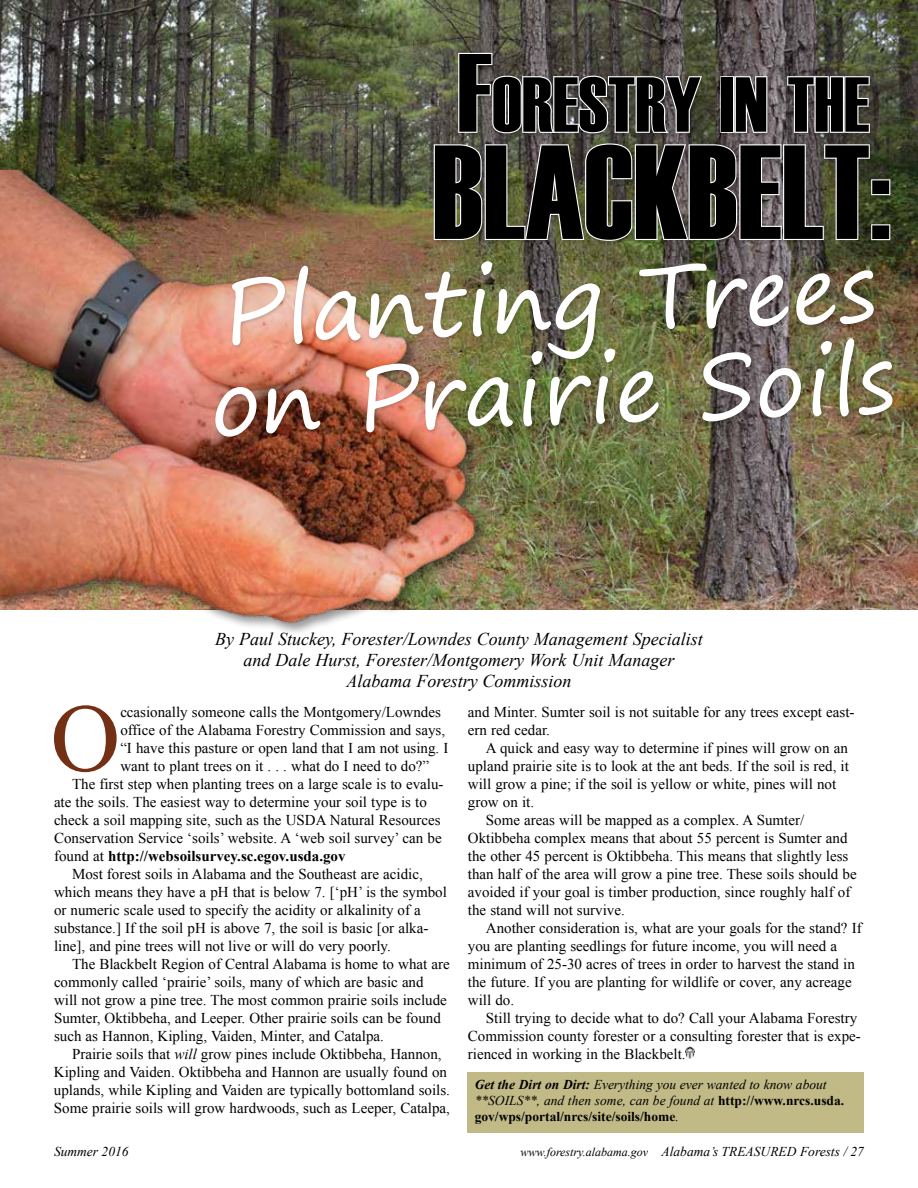
<style>
.page{position:relative;width:918px;height:1188px;background:#fff}
.page>*{position:absolute;margin:0;border:0;box-sizing:border-box;transform-origin:0 0}
.t1{font:133.5px "Haettenschweiler";color:#000}
.t2{font:96.6px "Times New Roman";color:#733015}
.t3{font:90px/91.5px "Segoe Print";color:#fff}
.t4{font:77.7px "Haettenschweiler";color:#000}
.t5{font:italic 18px/21px "Times New Roman";color:#000;text-align:center}
.t6{font:15px/18px "Times New Roman";color:#000}
.t7{font:700 15px "Times New Roman";color:#000}
.t8{font:italic 13.5px/16.2px "Times New Roman";color:#000}
.s1{font-size:111px}
.s2{font-weight:400}
.s3{font-style:italic}
.s4{font-weight:700}
.s5{font-weight:700;font-style:normal}
.s6{font-size:12px}
</style>
<div class="page">
<img style="left:0;top:0;width:918px;height:609px">
<img style="left:0;top:170px;width:569px;height:462px">
<div style="left:432px;top:142px;width:463px;height:104px;background:#000;opacity:.2"></div>
<svg style="left:433px;top:142px;width:458px;height:100px;background:#656557"></svg>
<svg style="left:686px;top:1046px;width:9px;height:13px"></svg>
<div style="left:214px;top:260px;width:684px;height:182px;background:#000;opacity:.2"></div>
<div style="left:457px;top:51px;width:418px;height:87px;background:#000;opacity:.2"></div>
<svg style="left:457px;top:52px;width:247px;height:82px;background:#6b6964"></svg>
<div style="left:720px;top:76px;width:15px;height:57px;border:2px solid #fff"></div>
<svg style="left:734px;top:75px;width:35px;height:59px"></svg>
<svg style="left:786px;top:75px;width:85px;height:59px"></svg>
<div style="left:468px;top:1072px;width:396px;height:61px;background:#c1ba86"></div>
<h3 class="t4" style="left:457px;top:52px;width:413px"><span class="s1">F</span>ORESTRY IN THE</h3>
<h1 class="t1" style="left:433px;top:102px;width:460px">BLACKBELT:</h1>
<h3 class="t3" style="left:205px;top:264px;width:687px;rotate:-2deg">Planting Trees on Prairie Soils</h3>
<p class="t5" style="left:215px;top:628px;width:489px">By Paul Stuckey, Forester/Lowndes County Management Specialist and Dale Hurst, Forester/Montgomery Work Unit Manager<br>Alabama Forestry Commission</p>
<h2 class="t2" style="left:51px;top:673px;width:71px">O</h2>
<p class="t6" style="left:120px;top:702px;width:322px">ccasionally someone calls the Montgomery/Lowndes</p>
<p class="t6" style="left:120px;top:720px;width:326px">office of the Alabama Forestry Commission and says,</p>
<p class="t6" style="left:120px;top:738px;width:330px">“I have this pasture or open land that I am not using. I</p>
<p class="t6" style="left:120px;top:756px;width:310px">want to plant trees on it . . . what do I need to do?”</p>
<p class="t6" style="left:72px;top:774px;width:373px">The first step when planting trees on a large scale is to evalu-</p>
<p class="t6" style="left:54px;top:792px;width:374px">ate the soils. The easiest way to determine your soil type is to</p>
<p class="t6" style="left:54px;top:810px;width:388px">check a soil mapping site, such as the USDA Natural Resources</p>
<p class="t6" style="left:54px;top:828px;width:389px">Conservation Service ‘soils’ website. A ‘web soil survey’ can be</p>
<p class="t7" style="left:54px;top:845px;width:293px"><span class="s2">found at</span> http://websoilsurvey.sc.egov.usda.gov</p>
<p class="t6" style="left:72px;top:864px;width:352px">Most forest soils in Alabama and the Southeast are acidic,</p>
<p class="t6" style="left:54px;top:882px;width:394px">which means they have a pH that is below 7. [‘pH’ is the symbol</p>
<p class="t6" style="left:54px;top:900px;width:368px">or numeric scale used to specify the acidity or alkalinity of a</p>
<p class="t6" style="left:54px;top:918px;width:376px">substance.] If the soil pH is above 7, the soil is basic [or alka-</p>
<p class="t6" style="left:54px;top:936px;width:338px">line], and pine trees will not live or will do very poorly.</p>
<p class="t6" style="left:72px;top:954px;width:379px">The Blackbelt Region of Central Alabama is home to what are</p>
<p class="t6" style="left:54px;top:972px;width:371px">commonly called ‘prairie’ soils, many of which are basic and</p>
<p class="t6" style="left:54px;top:990px;width:394px">will not grow a pine tree. The most common prairie soils include</p>
<p class="t6" style="left:54px;top:1008px;width:388px">Sumter, Oktibbeha, and Leeper. Other prairie soils can be found</p>
<p class="t6" style="left:54px;top:1026px;width:332px">such as Hannon, Kipling, Vaiden, Minter, and Catalpa.</p>
<p class="t6" style="left:72px;top:1044px;width:371px">Prairie soils that <span class="s3">will</span> grow pines include Oktibbeha, Hannon,</p>
<p class="t6" style="left:54px;top:1062px;width:395px">Kipling and Vaiden. Oktibbeha and Hannon are usually found on</p>
<p class="t6" style="left:54px;top:1080px;width:398px">uplands, while Kipling and Vaiden are typically bottomland soils.</p>
<p class="t6" style="left:54px;top:1098px;width:398px">Some prairie soils will grow hardwoods, such as Leeper, Catalpa,</p>
<p class="t6" style="left:468px;top:702px;width:388px">and Minter. Sumter soil is not suitable for any trees except east&shy;ern red cedar.</p>
<p class="t6" style="left:486px;top:738px;width:363px">A quick and easy way to determine if pines will grow on an</p>
<p class="t6" style="left:468px;top:756px;width:383px">upland prairie site is to look at the ant beds. If the soil is red, it</p>
<p class="t6" style="left:468px;top:774px;width:370px">will grow a pine; if the soil is yellow or white, pines will not</p>
<p class="t6" style="left:468px;top:792px;width:68px">grow on it.</p>
<p class="t6" style="left:486px;top:810px;width:320px">Some areas will be mapped as a complex. A Sumter/</p>
<p class="t6" style="left:468px;top:828px;width:381px">Oktibbeha complex means that about 55 percent is Sumter and</p>
<p class="t6" style="left:468px;top:846px;width:382px">the other 45 percent is Oktibbeha. This means that slightly less</p>
<p class="t6" style="left:468px;top:864px;width:390px">than half of the area will grow a pine tree. These soils should be</p>
<p class="t6" style="left:468px;top:882px;width:384px">avoided if your goal is timber production, since roughly half of</p>
<p class="t6" style="left:468px;top:900px;width:158px">the stand will not survive.</p>
<p class="t6" style="left:486px;top:918px;width:377px">Another consideration is, what are your goals for the stand? If</p>
<p class="t6" style="left:468px;top:936px;width:371px">you are planting seedlings for future income, you will need a</p>
<p class="t6" style="left:468px;top:954px;width:388px">minimum of 25-30 acres of trees in order to harvest the stand in</p>
<p class="t6" style="left:468px;top:972px;width:385px">the future. If you are planting for wildlife or cover, any acreage</p>
<p class="t6" style="left:468px;top:990px;width:48px">will do.</p>
<p class="t6" style="left:486px;top:1008px;width:373px">Still trying to decide what to do? Call your Alabama Forestry</p>
<p class="t6" style="left:468px;top:1026px;width:394px">Commission county forester or a consulting forester that is expe-</p>
<p class="t6" style="left:468px;top:1044px;width:219px">rienced in working in the Blackbelt.</p>
<p class="t8" style="left:475px;top:1076px;width:371px"><span class="s4">Get the Dirt on Dirt:</span> Everything you ever wanted to know about **SOILS**, and then some, can be found at <span class="s5">http://www.nrcs.usda. gov/wps/portal/nrcs/site/soils/home</span>.</p>
<p class="t8" style="left:54px;top:1143px;width:76px">Summer 2016</p>
<p class="t8" style="left:521px;top:1143px;width:345px"><span class="s6">www.forestry.alabama.gov</span> Alabama’s TREASURED Forests / 27</p>
</div>
